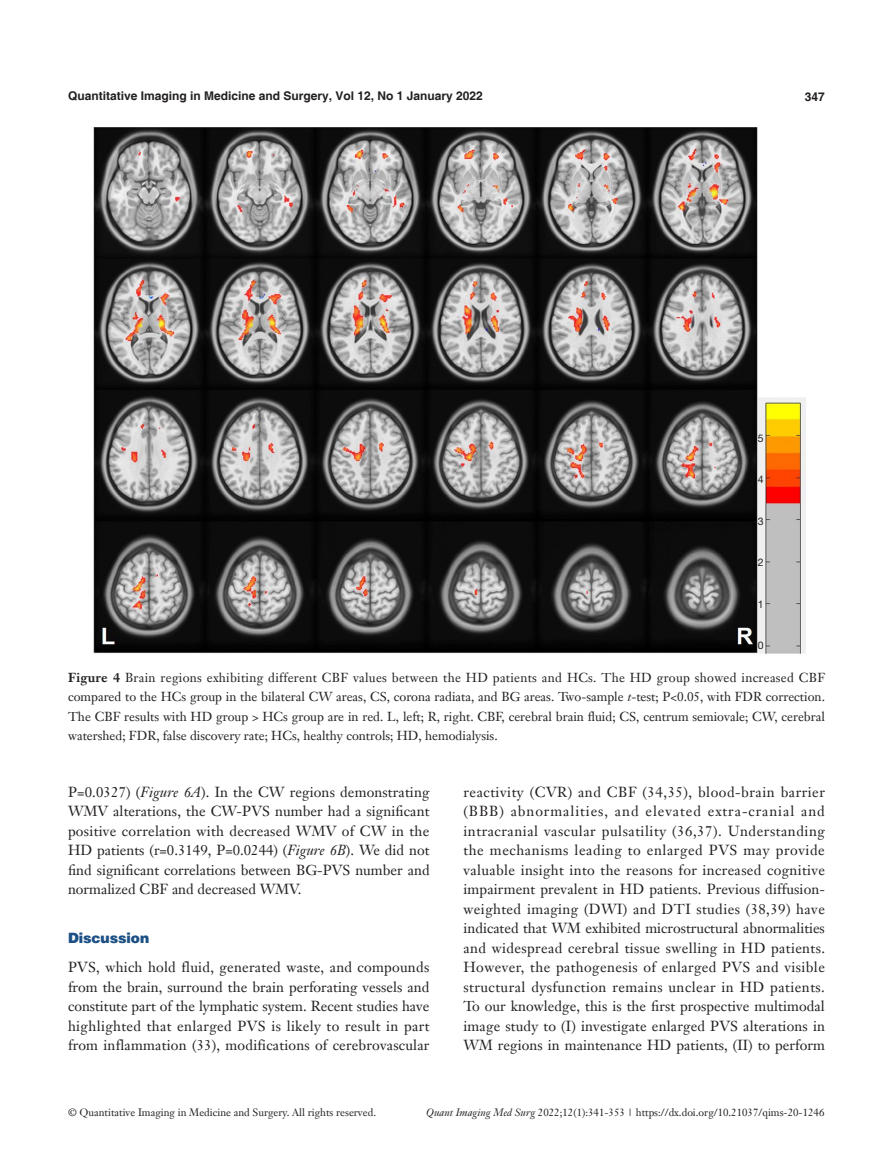
<style>
.page{position:relative;width:893px;height:1170px;background:#fff}
.page>*{position:absolute;margin:0;border:0;box-sizing:border-box;transform-origin:0 0}
.t1{font:14.25px/19.5px "Janson Text LT";letter-spacing:.005em;color:#231f20;text-align:justify}
.一级标题-6_5{font:900 14.25px "Helvetica";color:#1c5085}
.t2{font:12.75px/19.5px "Janson Text LT";color:#231f20;text-align:justify}
.t3{font:700 12px "Helvetica";color:#231f20}
.t4{font:10.5px "Janson Text LT";color:#231f20}
.二级标题下沉{font:10.5px "Helvetica Neue LT Pro";color:#231f20}
.s1{font-weight:700}
.s2{font-style:italic}
</style>
<div class="page">
<img style="left:93px;top:128px;width:713px;height:526px">
<p class="t3" style="left:68px;top:88px;width:416px">Quantitative Imaging in Medicine and Surgery, Vol 12, No 1 January 2022</p>
<p class="t3" style="left:805px;top:89px;width:22px">347</p>
<p class="二级标题下沉" style="left:758px;top:431px;width:7px">5</p>
<p class="二级标题下沉" style="left:758px;top:473px;width:7px">4</p>
<p class="二级标题下沉" style="left:758px;top:514px;width:7px">3</p>
<p class="二级标题下沉" style="left:758px;top:556px;width:7px">2</p>
<p class="二级标题下沉" style="left:758px;top:597px;width:7px">1</p>
<p class="二级标题下沉" style="left:758px;top:639px;width:7px">0</p>
<p class="t2" style="left:68px;top:667px;width:759px"><span class="s1">Figure 4</span> Brain regions exhibiting different CBF values between the HD patients and HCs. The HD group showed increased CBF compared to the HCs group in the bilateral CW areas, CS, corona radiata, and BG areas. Two-sample <span class="s2">t</span>-test; P&lt;0.05, with FDR correction.<br>The CBF results with HD group &gt; HCs group are in red. L, left; R, right. CBF, cerebral brain fluid; CS, centrum semiovale; CW, cerebral watershed; FDR, false discovery rate; HCs, healthy controls; HD, hemodialysis.</p>
<p class="t1" style="left:68px;top:781px;width:363px">P=0.0327) (<span class="s2">Figure 6A</span>). In the CW regions demonstrating WMV alterations, the CW-PVS number had a significant positive correlation with decreased WMV of CW in the HD patients (r=0.3149, P=0.0244) (<span class="s2">Figure 6B</span>). We did not find significant correlations between BG-PVS number and normalized CBF and decreased WMV.</p>
<p class="一级标题-6_5" style="left:68px;top:928px;width:83px">Discussion</p>
<p class="t1" style="left:68px;top:957px;width:363px">PVS, which hold fluid, generated waste, and compounds from the brain, surround the brain perforating vessels and constitute part of the lymphatic system. Recent studies have highlighted that enlarged PVS is likely to result in part from inflammation (33), modifications of cerebrovascular</p>
<p class="t1" style="left:463px;top:781px;width:363px">reactivity (CVR) and CBF (34,35), blood-brain barrier (BBB) abnormalities, and elevated extra-cranial and intracranial vascular pulsatility (36,37). Understanding the mechanisms leading to enlarged PVS may provide valuable insight into the reasons for increased cognitive impairment prevalent in HD patients. Previous diffusion&shy;weighted imaging (DWI) and DTI studies (38,39) have indicated that WM exhibited microstructural abnormalities and widespread cerebral tissue swelling in HD patients.<br>However, the pathogenesis of enlarged PVS and visible structural dysfunction remains unclear in HD patients.<br>To our knowledge, this is the first prospective multimodal image study to (I) investigate enlarged PVS alterations in WM regions in maintenance HD patients, (II) to perform</p>
<p class="t4" style="left:68px;top:1105px;width:310px">© Quantitative Imaging in Medicine and Surgery. All rights reserved.</p>
<p class="t4" style="left:426px;top:1105px;width:400px"><span class="s2">Quant Imaging Med Surg</span> 2022;12(1):341-353 | https://dx.doi.org/10.21037/qims-20-1246</p>
</div>
